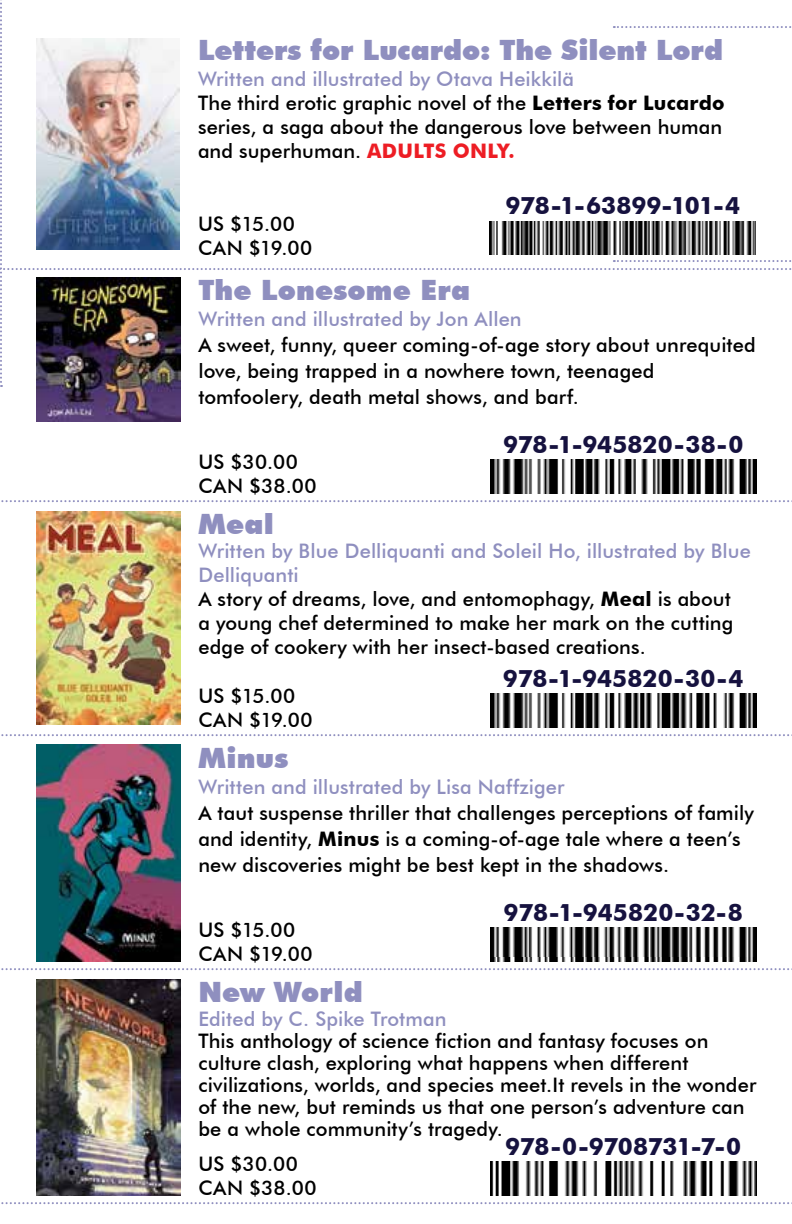
<style>
.page{position:relative;width:792px;height:1224px;background:#fff}
.page>*{position:absolute;margin:0;border:0;box-sizing:border-box;transform-origin:0 0}
.t1{font:900 28px "Futura BT";letter-spacing:.005em;color:#8f8fbf}
.t2{font:700 24px "Futura BT";letter-spacing:-.005em;color:#16123f}
.t3{font:500 20px/24px "Futura BT";letter-spacing:.005em;color:#000}
.t4{font:500 20px "Futura BT";letter-spacing:.005em;color:#8f8fbf}
.t5{font:500 20px/24px "Futura BT";letter-spacing:.025em;color:#000}
.s1{color:#8f8fbf}
.s2{font-weight:700}
.s3{font-weight:700;color:#ed1d24}
</style>
<div class="page">
<svg style="left:1px;top:500px;width:791px;height:2px"></svg>
<svg style="left:1px;top:734px;width:791px;height:2px"></svg>
<svg style="left:1px;top:968px;width:791px;height:2px"></svg>
<svg style="left:1px;top:1202px;width:791px;height:2px"></svg>
<img style="left:490px;top:460px;width:266px;height:33px">
<img style="left:36px;top:387px;width:144px;height:34px">
<img style="left:490px;top:694px;width:266px;height:33px">
<img style="left:36px;top:511px;width:144px;height:213px">
<img style="left:490px;top:928px;width:266px;height:33px">
<img style="left:36px;top:745px;width:144px;height:216px">
<img style="left:36px;top:979px;width:144px;height:216px">
<img style="left:490px;top:1162px;width:266px;height:33px">
<svg style="left:0;top:0;width:792px;height:387px"></svg>
<h1 class="t1" style="left:198px;top:33px;width:526px">Letters for Lucardo: The Silent Lord</h1>
<p class="t3" style="left:198px;top:67px;width:528px"><span class="s1">Written and illustrated by Otava Heikkilä<br></span>The third erotic graphic novel of the <span class="s2">Letters for Lucardo </span>series, a saga about the dangerous love between human and superhuman. <span class="s3">ADULTS ONLY.</span></p>
<p class="t2" style="left:505px;top:191px;width:236px">978-1-63899-101-4</p>
<p class="t5" style="left:198px;top:212px;width:116px">US $15.00<br>CAN $19.00</p>
<h1 class="t1" style="left:198px;top:273px;width:273px">The Lonesome Era</h1>
<p class="t4" style="left:198px;top:306px;width:325px">Written and illustrated by Jon Allen</p>
<p class="t3" style="left:198px;top:331px;width:559px;line-height:26px">A sweet, funny, queer coming-of-age story about unrequited love, being trapped in a nowhere town, teenaged tomfoolery, death metal shows, and barf.</p>
<p class="t2" style="left:503px;top:429px;width:242px">978-1-945820-38-0</p>
<p class="t5" style="left:198px;top:450px;width:120px">US $30.00<br>CAN $38.00</p>
<h1 class="t1" style="left:198px;top:507px;width:77px">Meal</h1>
<p class="t3" style="left:198px;top:538px;width:554px"><span class="s1">Written by Blue Delliquanti and Soleil Ho, illustrated by Blue Delliquanti<br></span>A story of dreams, love, and entomophagy, <span class="s2">Meal</span> is about<br>a young chef determined to make her mark on the cutting edge of cookery with her insect-based creations.</p>
<p class="t2" style="left:503px;top:663px;width:242px">978-1-945820-30-4</p>
<p class="t5" style="left:198px;top:684px;width:116px">US $15.00<br>CAN $19.00</p>
<h1 class="t1" style="left:198px;top:741px;width:91px">Minus</h1>
<p class="t4" style="left:198px;top:774px;width:368px">Written and illustrated by Lisa Naffziger</p>
<p class="t3" style="left:198px;top:799px;width:557px;line-height:26px">A taut suspense thriller that challenges perceptions of family and identity, <span class="s2">Minus</span> is a coming-of-age tale where a teen’s new discoveries might be best kept in the shadows.</p>
<p class="t2" style="left:504px;top:898px;width:241px">978-1-945820-32-8</p>
<p class="t5" style="left:198px;top:918px;width:116px">US $15.00<br>CAN $19.00</p>
<h1 class="t1" style="left:198px;top:975px;width:166px">New World</h1>
<p class="t4" style="left:198px;top:1006px;width:250px">Edited by C. Spike Trotman</p>
<p class="t3" style="left:198px;top:1029px;width:560px;line-height:22px">This anthology of science fiction and fantasy focuses on culture clash, exploring what happens when different civilizations, worlds, and species meet.It revels in the wonder of the new, but reminds us that one person’s adventure can be a whole community’s tragedy.</p>
<p class="t2" style="left:505px;top:1132px;width:238px">978-0-9708731-7-0</p>
<p class="t5" style="left:198px;top:1152px;width:120px">US $30.00<br>CAN $38.00</p>
</div>
